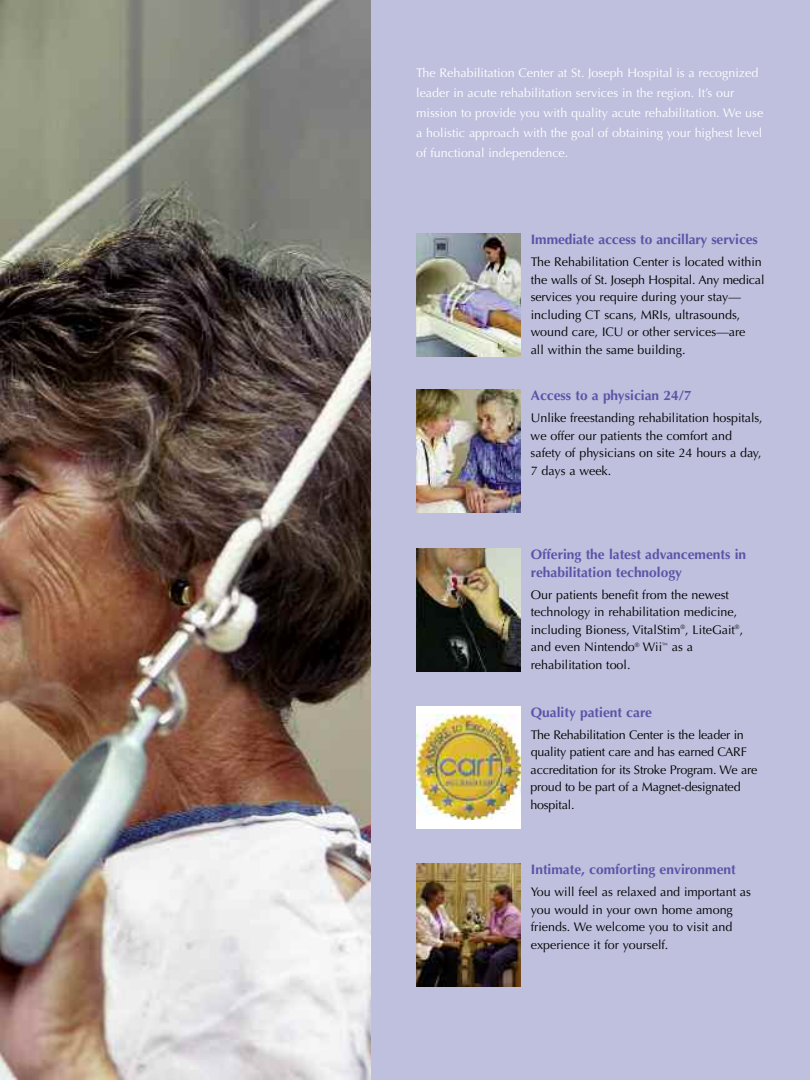
<style>
.page{position:relative;width:810px;height:1080px;background:#fff}
.page>*{position:absolute;margin:0;border:0;box-sizing:border-box;transform-origin:0 0}
.t1{font:700 13.75px/17.5px "Optima";color:#5c53a8}
.t2{font:12.5px/17.5px "Optima";color:#000}
.t3{font:12.5px/20px "Optima";color:#fff}
</style>
<div class="page">
<img style="left:0;top:0;width:371px;height:1080px">
<div style="left:371px;top:0;width:439px;height:1080px;background:#bec0dd"></div>
<img style="left:416px;top:233px;width:105px;height:123px">
<img style="left:416px;top:389px;width:105px;height:123px">
<img style="left:416px;top:548px;width:105px;height:123px">
<div style="left:416px;top:706px;width:105px;height:123px;background:#fff"></div>
<img style="left:416px;top:715px;width:105px;height:104px">
<img style="left:416px;top:863px;width:105px;height:123px">
<p class="t3" style="left:416px;top:63px;width:349px">The Rehabilitation Center at St. Joseph Hospital is a recognized leader in acute rehabilitation services in the region. It’s our mission to provide you with quality acute rehabilitation. We use a holistic approach with the goal of obtaining your highest level of functional independence.</p>
<p class="t1" style="left:531px;top:231px;width:229px">Immediate access to ancillary services</p>
<p class="t2" style="left:531px;top:253px;width:235px">The Rehabilitation Center is located within the walls of St. Joseph Hospital. Any medical services you require during your stay— including CT scans, MRIs, ultrasounds, wound care, ICU or other services—are<br>all within the same building.</p>
<p class="t1" style="left:531px;top:387px;width:162px">Access to a physician 24/7</p>
<p class="t2" style="left:531px;top:410px;width:234px">Unlike freestanding rehabilitation hospitals, we offer our patients the comfort and safety of physicians on site 24 hours a day, 7 days a week.</p>
<p class="t1" style="left:531px;top:546px;width:217px">Offering the latest advancements in rehabilitation technology</p>
<p class="t2" style="left:531px;top:586px;width:214px">Our patients benefit from the newest technology in rehabilitation medicine, including Bioness, VitalStim<sup>®</sup>, LiteGait<sup>®</sup>, and even Nintendo<sup>®</sup> Wii<sup>™</sup> as a rehabilitation tool.</p>
<p class="t1" style="left:531px;top:703px;width:123px">Quality patient care</p>
<p class="t2" style="left:530px;top:726px;width:228px">The Rehabilitation Center is the leader in quality patient care and has earned CARF accreditation for its Stroke Program. We are proud to be part of a Magnet-designated hospital.</p>
<p class="t1" style="left:531px;top:861px;width:206px">Intimate, comforting environment</p>
<p class="t2" style="left:531px;top:883px;width:222px">You will feel as relaxed and important as you would in your own home among friends. We welcome you to visit and experience it for yourself.</p>
</div>
